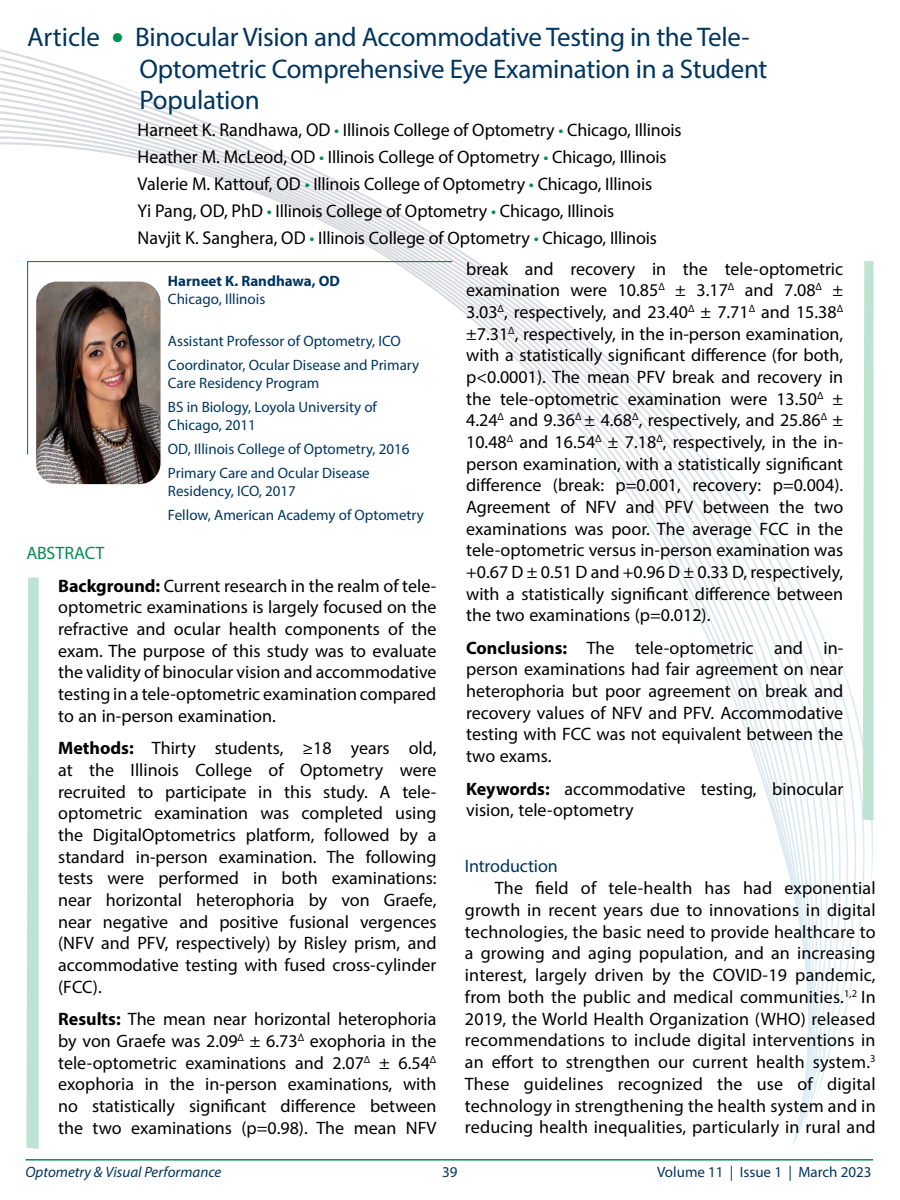
<style>
.page{position:relative;width:900px;height:1200px;background:#fff}
.page>*{position:absolute;margin:0;border:0;box-sizing:border-box;transform-origin:0 0}
.Article_Title{font:27px/31.5px "Myriad Pro";letter-spacing:-.01em;color:#00355f}
.Body{font:18px/21.8px "Myriad Pro";color:#000;text-align:justify}
.Article_Title-2{font:18px "Myriad Pro";letter-spacing:-.01em;color:#000}
.Section_Header{font:18px "Myriad Pro";letter-spacing:-.01em;color:#00355f}
.Section_Header-2{font:18px "Myriad Pro";color:#008f51}
.t1{font:15px/18px "Myriad Pro";color:#00355f}
.t2{font:italic 15px "Myriad Pro";color:#00355f}
.t3{font:700 15px "Myriad Pro";color:#00355f}
.s1{font-size:43.5px;color:#008f51}
.s2{font-size:18.6px}
.s3{color:#008f51}
.s4{font-weight:700}
</style>
<div class="page">
<hr style="left:26px;top:1159px;width:847px;height:2px;background:#008f51">
<svg style="left:0;top:106px;width:493px;height:472px"></svg>
<svg style="left:493px;top:272px;width:114px;height:193px"></svg>
<svg style="left:0;top:49px;width:164px;height:57px"></svg>
<svg style="left:607px;top:357px;width:99px;height:278px"></svg>
<svg style="left:706px;top:453px;width:68px;height:366px"></svg>
<svg style="left:26px;top:578px;width:13px;height:571px;background:#c6e6d8"></svg>
<svg style="left:26px;top:260px;width:428px;height:196px"></svg>
<img style="left:36px;top:282px;width:124px;height:202px">
<svg style="left:774px;top:261px;width:100px;height:884px"></svg>
<p class="Article_Title" style="left:140px;top:21px;width:629px;text-indent:-113px">Article <span class="s1">•</span> Binocular Vision and Accommodative Testing in the Tele-<br>Optometric Comprehensive Eye Examination in a Student<br>Population</p>
<p class="Article_Title-2" style="left:138px;top:119px;width:546px"><span class="s2">Harneet K. Randhawa, OD</span> <span class="s3">•</span> Illinois College of Optometry <span class="s3">•</span> Chicago, Illinois</p>
<p class="Article_Title-2" style="left:138px;top:146px;width:530px"><span class="s2">Heather M. McLeod, OD</span> <span class="s3">•</span> Illinois College of Optometry <span class="s3">•</span> Chicago, Illinois</p>
<p class="Article_Title-2" style="left:138px;top:173px;width:516px"><span class="s2">Valerie M. Kattouf, OD</span> <span class="s3">•</span> Illinois College of Optometry <span class="s3">•</span> Chicago, Illinois</p>
<p class="Article_Title-2" style="left:138px;top:200px;width:478px"><span class="s2">Yi Pang, OD, PhD</span> <span class="s3">•</span> Illinois College of Optometry <span class="s3">•</span> Chicago, Illinois</p>
<p class="Article_Title-2" style="left:138px;top:227px;width:521px"><span class="s2">Navjit K. Sanghera, OD</span> <span class="s3">•</span> Illinois College of Optometry <span class="s3">•</span> Chicago, Illinois</p>
<p class="t3" style="left:168px;top:271px;width:173px">Harneet K. Randhawa, OD</p>
<p class="t1" style="left:168px;top:290px;width:99px">Chicago, Illinois</p>
<p class="t1" style="left:168px;top:332px;width:234px">Assistant Professor of Optometry, ICO</p>
<p class="t1" style="left:168px;top:356px;width:253px">Coordinator, Ocular Disease and Primary<br>Care Residency Program</p>
<p class="t1" style="left:168px;top:398px;width:211px">BS in Biology, Loyola University of<br>Chicago, 2011</p>
<p class="t1" style="left:168px;top:440px;width:243px">OD, Illinois College of Optometry, 2016</p>
<p class="t1" style="left:168px;top:464px;width:203px">Primary Care and Ocular Disease<br>Residency, ICO, 2017</p>
<p class="t1" style="left:168px;top:506px;width:257px">Fellow, American Academy of Optometry</p>
<p class="Section_Header-2" style="left:26px;top:542px;width:80px">ABSTRACT</p>
<p class="Body" style="left:58px;top:575px;width:380px"><span class="s4">Background:</span> Current research in the realm of tele&shy;optometric examinations is largely focused on the refractive and ocular health components of the exam. The purpose of this study was to evaluate the validity of binocular vision and accommodative testing in a tele-optometric examination compared to an in-person examination.</p>
<p class="Body" style="left:58px;top:737px;width:380px"><span class="s4">Methods:</span> Thirty students, ≥18 years old, at the Illinois College of Optometry were recruited to participate in this study. A tele&shy;optometric examination was completed using the DigitalOptometrics platform, followed by a standard in-person examination. The following tests were performed in both examinations: near horizontal heterophoria by von Graefe, near negative and positive fusional vergences (NFV and PFV, respectively) by Risley prism, and accommodative testing with fused cross-cylinder (FCC).</p>
<p class="Body" style="left:58px;top:1008px;width:380px"><span class="s4">Results:</span> The mean near horizontal heterophoria by von Graefe was 2.09<sup>Δ</sup> ± 6.73<sup>∆</sup> exophoria in the tele-optometric examinations and 2.07<sup>Δ</sup> ± 6.54<sup>∆ </sup>exophoria in the in-person examinations, with no statistically significant difference between the two examinations (p=0.98). The mean NFV</p>
<p class="Body" style="left:466px;top:257px;width:379px">break and recovery in the tele-optometric examination were 10.85<sup>∆</sup> ± 3.17<sup>∆</sup> and 7.08<sup>∆</sup> ± 3.03<sup>∆</sup>, respectively, and 23.40<sup>∆</sup> ± 7.71<sup>∆</sup> and 15.38<sup>∆ </sup>±7.31<sup>∆</sup>, respectively, in the in-person examination, with a statistically significant difference (for both, p&lt;0.0001). The mean PFV break and recovery in the tele-optometric examination were 13.50<sup>Δ</sup> ± 4.24<sup>Δ</sup> and 9.36<sup>Δ</sup> ± 4.68<sup>Δ</sup>, respectively, and 25.86<sup>Δ</sup> ± 10.48<sup>Δ</sup> and 16.54<sup>Δ</sup> ± 7.18<sup>Δ</sup>, respectively, in the in&shy;person examination, with a statistically significant difference (break: p=0.001, recovery: p=0.004).<br>Agreement of NFV and PFV between the two examinations was poor. The average FCC in the tele-optometric versus in-person examination was +0.67 D ± 0.51 D and +0.96 D ± 0.33 D, respectively, with a statistically significant difference between the two examinations (p=0.012).</p>
<p class="Body" style="left:466px;top:637px;width:379px"><span class="s4">Conclusions:</span> The tele-optometric and in&shy;person examinations had fair agreement on near heterophoria but poor agreement on break and recovery values of NFV and PFV. Accommodative testing with FCC was not equivalent between the two exams.</p>
<p class="Body" style="left:466px;top:778px;width:379px"><span class="s4">Keywords:</span> accommodative testing, binocular vision, tele-optometry</p>
<p class="Section_Header" style="left:465px;top:855px;width:94px">Introduction</p>
<p class="Body" style="left:465px;top:877px;width:412px;text-indent:30px">The field of tele-health has had exponential growth in recent years due to innovations in digital technologies, the basic need to provide healthcare to a growing and aging population, and an increasing interest, largely driven by the COVID-19 pandemic, from both the public and medical communities.<sup>1,2</sup> In 2019, the World Health Organization (WHO) released recommendations to include digital interventions in an effort to strengthen our current health system.<sup>3<br></sup>These guidelines recognized the use of digital technology in strengthening the health system and in reducing health inequalities, particularly in rural and</p>
<p class="t2" style="left:26px;top:1162px;width:197px">Optometry &amp; Visual Performance</p>
<p class="t1" style="left:442px;top:1162px;width:17px">39</p>
<p class="t1" style="left:657px;top:1162px;width:216px">Volume 11 | Issue 1 | March 2023</p>
</div>
